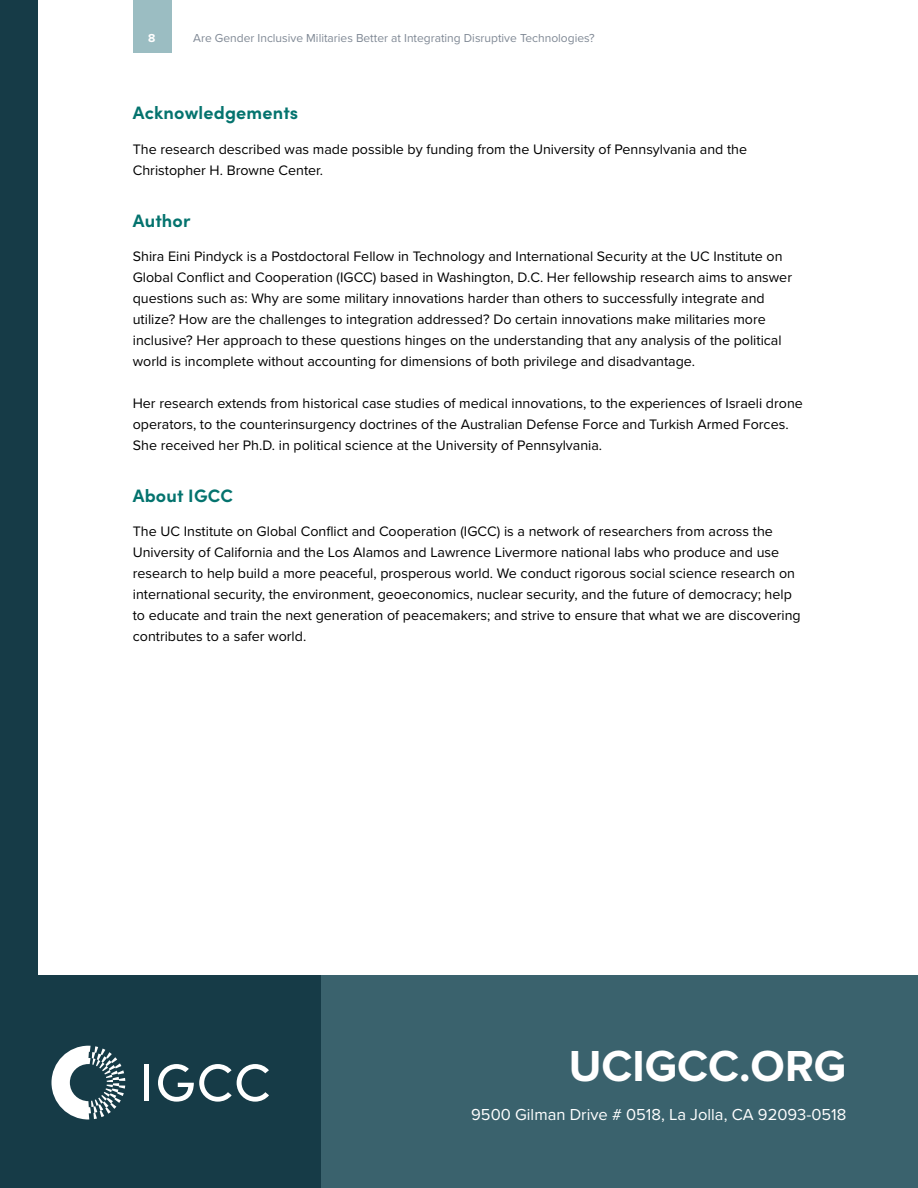
<style>
.page{position:relative;width:918px;height:1188px;background:#fff}
.page>*{position:absolute;margin:0;border:0;box-sizing:border-box;transform-origin:0 0}
.t1{font:700 45px "Proxima Nova";color:#fff}
.t2{font:700 18px "Sofia Pro";letter-spacing:.01em;color:#04736e}
.t3{font:16.5px "Proxima Nova";color:#fff}
.t4{font:14.25px/21px "Proxima Nova";color:#000}
.t5{font:12px "Proxima Nova";color:#808995}
.t6{font:700 12px "Proxima Nova";color:#fff}
</style>
<div class="page">
<div style="left:133px;top:0;width:38px;height:53px;background:#9bbdc2"></div>
<div style="left:0;top:0;width:38px;height:1188px;background:#163b47"></div>
<div style="left:0;top:976px;width:322px;height:212px;background:#163b47"></div>
<div style="left:322px;top:976px;width:596px;height:212px;background:#3a626d"></div>
<div style="left:144px;top:1064px;width:5px;height:37px;background:#fff"></div>
<svg style="left:158px;top:1064px;width:111px;height:38px"></svg>
<svg style="left:51px;top:1046px;width:74px;height:74px"></svg>
<p class="t6" style="left:148px;top:29px;width:9px">8</p>
<p class="t5" style="left:193px;top:29px;width:403px">Are Gender Inclusive Militaries Better at Integrating Disruptive Technologies?</p>
<p class="t2" style="left:133px;top:99px;width:167px">Acknowledgements</p>
<p class="t4" style="left:133px;top:138px;width:616px">The research described was made possible by funding from the University of Pennsylvania and the<br>Christopher H. Browne Center.</p>
<p class="t2" style="left:133px;top:206px;width:59px">Author</p>
<p class="t4" style="left:133px;top:245px;width:661px">Shira Eini Pindyck is a Postdoctoral Fellow in Technology and International Security at the UC Institute on Global Conflict and Cooperation (IGCC) based in Washington, D.C. Her fellowship research aims to answer questions such as: Why are some military innovations harder than others to successfully integrate and utilize? How are the challenges to integration addressed? Do certain innovations make militaries more inclusive? Her approach to these questions hinges on the understanding that any analysis of the political world is incomplete without accounting for dimensions of both privilege and disadvantage.</p>
<p class="t4" style="left:133px;top:392px;width:672px">Her research extends from historical case studies of medical innovations, to the experiences of Israeli drone operators, to the counterinsurgency doctrines of the Australian Defense Force and Turkish Armed Forces.<br>She received her Ph.D. in political science at the University of Pennsylvania.</p>
<p class="t2" style="left:133px;top:482px;width:102px">About IGCC</p>
<p class="t4" style="left:133px;top:520px;width:669px">The UC Institute on Global Conflict and Cooperation (IGCC) is a network of researchers from across the University of California and the Los Alamos and Lawrence Livermore national labs who produce and use research to help build a more peaceful, prosperous world. We conduct rigorous social science research on international security, the environment, geoeconomics, nuclear security, and the future of democracy; help to educate and train the next generation of peacemakers; and strive to ensure that what we are discovering contributes to a safer world.</p>
<h1 class="t1" style="left:569px;top:1033px;width:279px">UCIGCC.ORG</h1>
<p class="t3" style="left:471px;top:1102px;width:377px">9500 Gilman Drive # 0518, La Jolla, CA 92093-0518</p>
</div>
